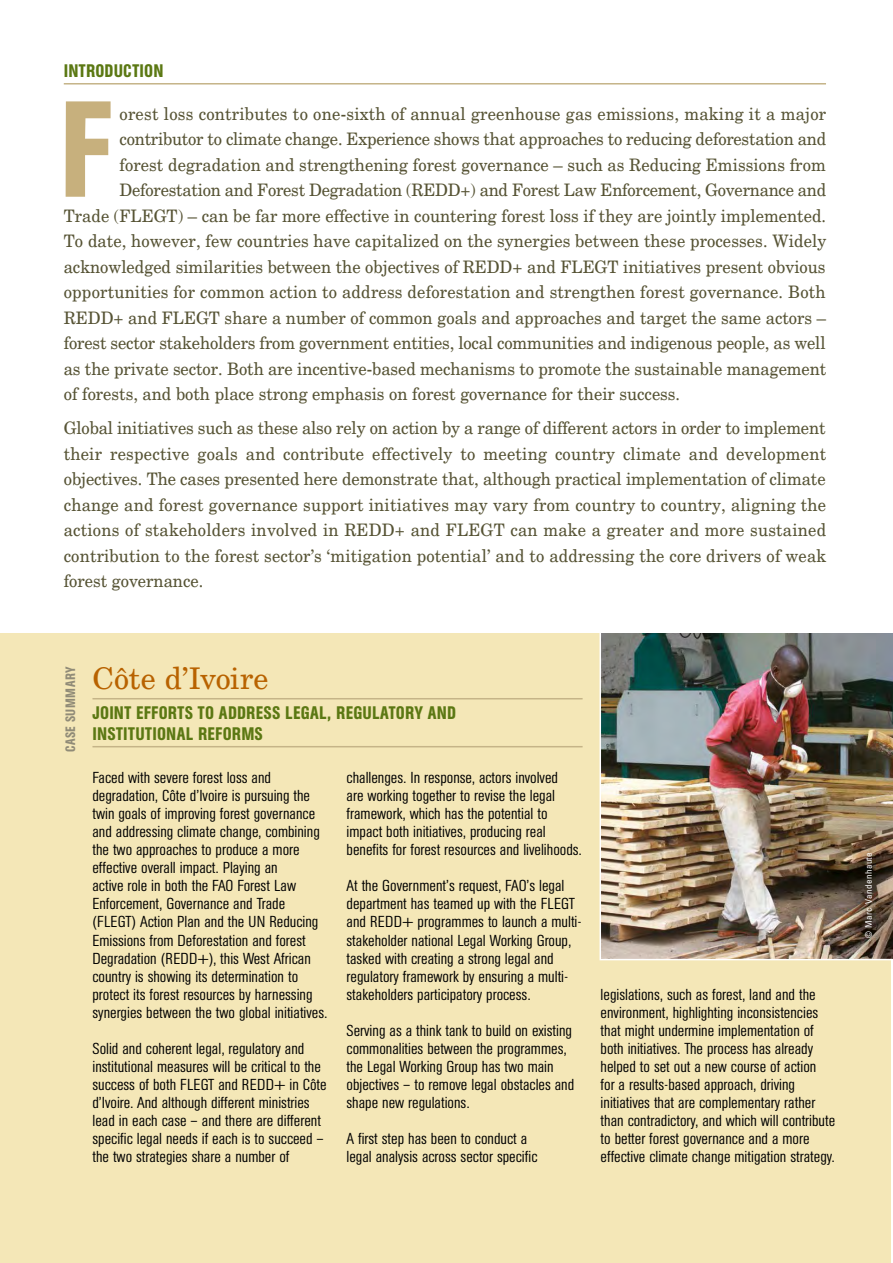
<style>
.page{position:relative;width:893px;height:1263px;background:#fff}
.page>*{position:absolute;margin:0;border:0;box-sizing:border-box;transform-origin:0 0}
.t1{font:500 135px "AG Buch Condensed BQ";color:#c7b07d}
.t2{font:30px "New Century Schlbk";letter-spacing:-.005em;color:#b86200}
.t3{font:500 18px/21px "AG Buch Condensed BQ";letter-spacing:.02em;color:#5b7813}
.t4{font:17.25px/25.5px "New Century Schlbk";color:#565334;text-align:justify;scale:.96 1}
.t5{font:300 15.75px/18px "AG Buch Condensed BQ";color:#000;scale:1.1 1}
.t6{font:500 13.5px "AG Buch Condensed BQ";letter-spacing:.04em;color:#908b77}
.t7{font:condensed 9px "Univers LT Std";letter-spacing:.05em;color:#fff}
.s1{font-family:"Arial";font-stretch:normal}
</style>
<div class="page">
<div style="left:0;top:634px;width:891px;height:629px;background:#f4e7b7"></div>
<hr style="left:92px;top:698px;width:491px;height:1px;background:#c5b488">
<hr style="left:92px;top:746px;width:491px;height:1px;background:#c5b488">
<hr style="left:64px;top:83px;width:762px;height:2px;background:#c5b488">
<img style="left:599px;top:633px;width:294px;height:328px">
<svg style="left:852px;top:840px;width:33px;height:111px"></svg>
<p class="t3" style="left:64px;top:61px;width:101px">INTRODUCTION</p>
<p class="t4" style="left:120px;top:100px;width:738px">orest loss contributes to one-sixth of annual greenhouse gas emissions, making it a major</p>
<p class="t4" style="left:120px;top:126px;width:737px">contributor to climate change. Experience shows that approaches to reducing deforestation and</p>
<p class="t4" style="left:120px;top:151px;width:737px">forest degradation and strengthening forest governance – such as Reducing Emissions from</p>
<p class="t4" style="left:120px;top:177px;width:738px">Deforestation and Forest Degradation (REDD+) and Forest Law Enforcement, Governance and</p>
<p class="t4" style="left:64px;top:202px;width:796px">Trade (FLEGT) – can be far more effective in countering forest loss if they are jointly implemented.</p>
<p class="t4" style="left:64px;top:228px;width:796px">To date, however, few countries have capitalized on the synergies between these processes. Widely</p>
<p class="t4" style="left:64px;top:253px;width:795px">acknowledged similarities between the objectives of REDD+ and FLEGT initiatives present obvious</p>
<p class="t4" style="left:64px;top:279px;width:795px">opportunities for common action to address deforestation and strengthen forest governance. Both</p>
<p class="t4" style="left:64px;top:304px;width:796px">REDD+ and FLEGT share a number of common goals and approaches and target the same actors –</p>
<p class="t4" style="left:64px;top:330px;width:795px">forest sector stakeholders from government entities, local communities and indigenous people, as well</p>
<p class="t4" style="left:64px;top:355px;width:796px">as the private sector. Both are incentive-based mechanisms to promote the sustainable management</p>
<p class="t4" style="left:64px;top:381px;width:644px">of forests, and both place strong emphasis on forest governance for their success.</p>
<p class="t4" style="left:64px;top:415px;width:796px">Global initiatives such as these also rely on action by a range of different actors in order to implement their respective goals and contribute effectively to meeting country climate and development objectives. The cases presented here demonstrate that, although practical implementation of climate change and forest governance support initiatives may vary from country to country, aligning the actions of stakeholders involved in REDD+ and FLEGT can make a greater and more sustained contribution to the forest sector’s ‘mitigation potential’ and to addressing the core drivers of weak forest governance.</p>
<h1 class="t1" style="left:58px;top:73px;width:55px">F</h1>
<p class="t6" style="left:63px;top:752px;width:87px;rotate:-90deg">CASE SUMMARY</p>
<h2 class="t2" style="left:92px;top:660px;width:178px">Côte d’Ivoire</h2>
<p class="t3" style="left:92px;top:703px;width:365px">JOINT EFFORTS TO ADDRESS LEGAL, REGULATORY AND<br>INSTITUTIONAL REFORMS</p>
<p class="t5" style="left:92px;top:769px;width:215px">Faced with severe forest loss and degradation, Côte d’Ivoire is pursuing the twin goals of improving forest governance and addressing climate change, combining the two approaches to produce a more effective overall impact. Playing an<br>active role in both the FAO Forest Law Enforcement, Governance and Trade (FLEGT) Action Plan and the UN Reducing Emissions from Deforestation and forest Degradation (REDD+), this West African country is showing its determination to protect its forest resources by harnessing synergies between the two global initiatives.</p>
<p class="t5" style="left:92px;top:1039px;width:214px">Solid and coherent legal, regulatory and institutional measures will be critical to the success of both FLEGT and REDD+ in Côte d’Ivoire. And although different ministries lead in each case – and there are different specific legal needs if each is to succeed – the two strategies share a number of</p>
<p class="t5" style="left:347px;top:769px;width:215px">challenges. In response, actors involved<br>are working together to revise the legal framework, which has the potential to impact both initiatives, producing real benefits for forest resources and livelihoods.</p>
<p class="t5" style="left:347px;top:877px;width:215px">At the Government’s request, FAO’s legal department has teamed up with the FLEGT and REDD+ programmes to launch a multi&shy;stakeholder national Legal Working Group, tasked with creating a strong legal and regulatory framework by ensuring a multi&shy;stakeholders participatory process.</p>
<p class="t5" style="left:347px;top:1021px;width:209px">Serving as a think tank to build on existing commonalities between the programmes, the Legal Working Group has two main objectives – to remove legal obstacles and shape new regulations.</p>
<p class="t5" style="left:347px;top:1129px;width:175px">A first step has been to conduct a legal analysis across sector specific</p>
<p class="t5" style="left:601px;top:985px;width:215px">legislations, such as forest, land and the environment, highlighting inconsistencies that might undermine implementation of both initiatives. The process has already helped to set out a new course of action<br>for a results-based approach, driving initiatives that are complementary rather than contradictory, and which will contribute to better forest governance and a more effective climate change mitigation strategy.</p>
<p class="t7" style="left:863px;top:938px;width:87px;rotate:-90deg"><span class="s1">©</span> Marc Vandenhaute</p>
</div>
